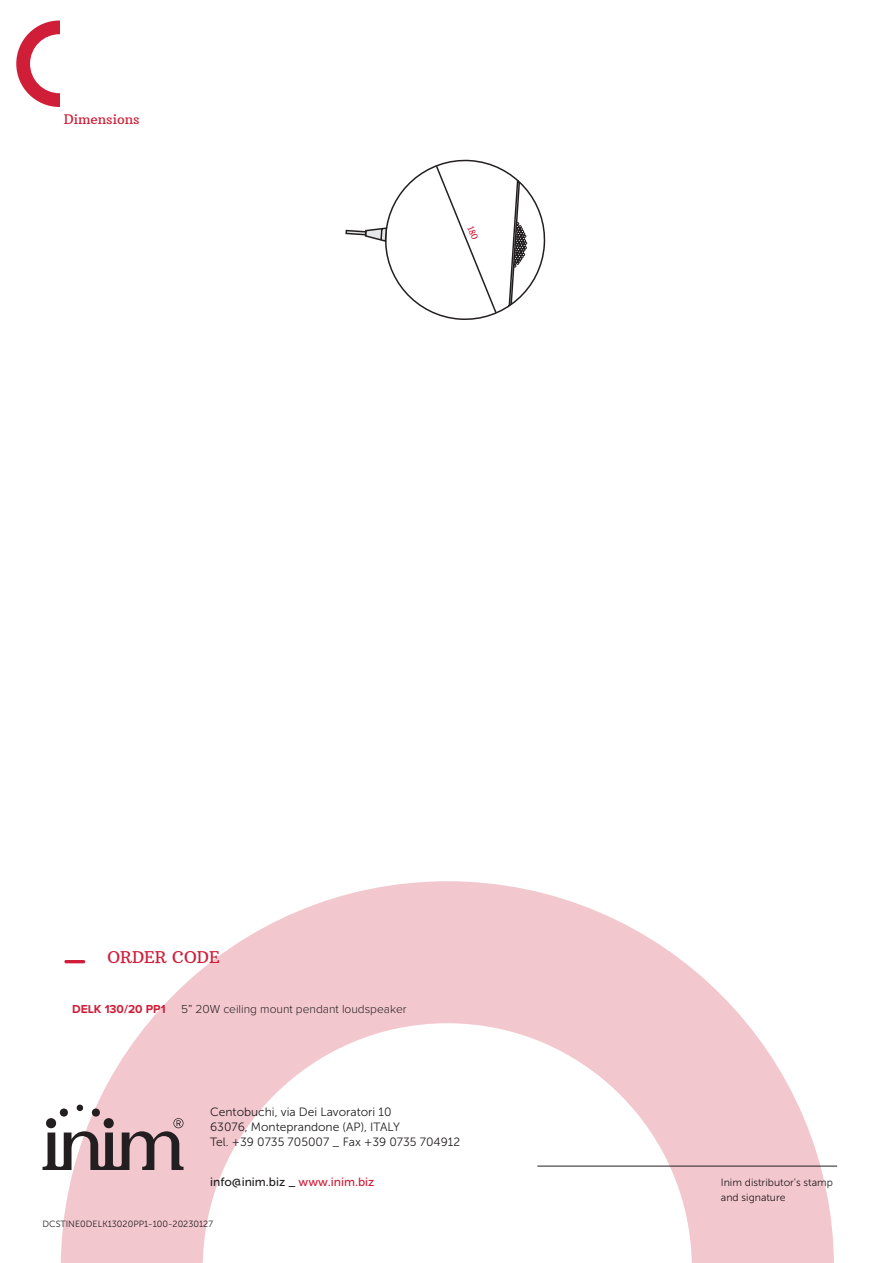
<style>
.page{position:relative;width:893px;height:1263px;background:#fff}
.page>*{position:absolute;margin:0;border:0;box-sizing:border-box;transform-origin:0 0}
.t1{font:16.5px "Arbutus Slab";color:#d01e39}
.t2{font:13.5px "Arbutus Slab";color:#d01e39}
.t3{font:12px "Museo Sans 300";color:#231f20}
.t4{font:300 12px "Proxima Nova";color:#231f20}
.t5{font:12px "Museo Sans 500";color:#231f20}
.t6{font:700 12px "Proxima Nova";color:#d01e39}
.t7{font:10.5px/15px "Museo Sans 300";color:#231f20}
.t8{font:9px "Museo Sans 300";color:#231f20}
.s1{color:#d01e39}
</style>
<div class="page">
<svg style="left:61px;top:881px;width:773px;height:382px"></svg>
<hr style="left:537px;top:1166px;width:300px;height:1px;background:#231f20">
<svg style="left:43px;top:1104px;width:141px;height:66px"></svg>
<hr style="left:64px;top:960px;width:21px;height:3px;background:#d01e39">
<svg style="left:16px;top:20px;width:44px;height:87px"></svg>
<svg style="left:345px;top:159px;width:201px;height:161px"></svg>
<p class="t2" style="left:64px;top:110px;width:77px">Dimensions</p>
<p class="t1" style="left:107px;top:947px;width:114px">ORDER CODE</p>
<p class="t6" style="left:72px;top:1001px;width:95px">DELK 130/20 PP1</p>
<p class="t4" style="left:181px;top:1002px;width:227px">5” 20W ceiling mount pendant loudspeaker</p>
<p class="t3" style="left:210px;top:1105px;width:183px">Centobuchi, via Dei Lavoratori 10</p>
<p class="t3" style="left:210px;top:1120px;width:191px">63076, Monteprandone (AP), ITALY</p>
<p class="t3" style="left:210px;top:1135px;width:252px">Tel. +39 0735 705007 _ Fax +39 0735 704912</p>
<p class="t5" style="left:210px;top:1176px;width:166px">info@inim.biz _ <span class="s1">www.inim.biz</span></p>
<p class="t7" style="left:721px;top:1175px;width:114px">Inim distributor’s stamp and signature</p>
<p class="t8" style="left:43px;top:1219px;width:172px">DCSTINE0DELK13020PP1-100-20230127</p>
</div>
